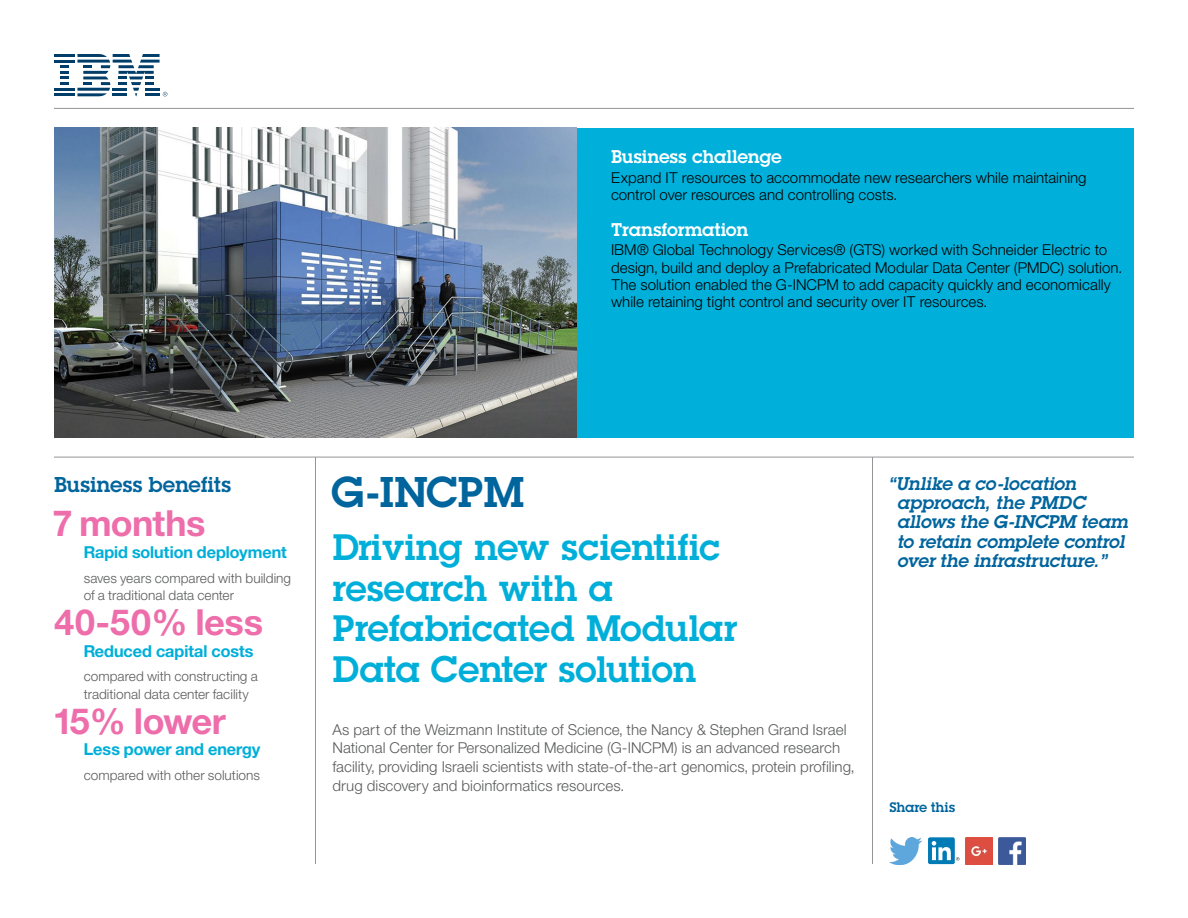
<style>
.page{position:relative;width:1188px;height:918px;background:#fff}
.page>*{position:absolute;margin:0;border:0;box-sizing:border-box;transform-origin:0 0}
.t1{font:42px "Lubalin Demifor IBM";color:#00649d}
.t2{font:36px/40.5px "Lubalin Demifor IBM";color:#00afd9}
.t3{font:36px "Helv Neue Boldfor IBM";color:#ed6eaa}
.t4{font:21px "Lubalin Demifor IBM";color:#00649d}
.t5{font:18px/19.5px "Lubalin Demi Italicfor IBM";color:#00649d}
.t6{font:18px "Lubalin Demifor IBM";color:#fff}
.t7{font:16.5px "Helv Neue Boldfor IBM";color:#00afd9}
.t8{font:15px/17.2px "Helv Neue Lightfor IBM";color:#000}
.t9{font:15px/18.8px "Helv Neue Lightfor IBM";color:#595a5b}
.t10{font:13.5px/17.2px "Helv Neue Lightfor IBM";color:#595a5b}
.t11{font:13.5px "Lubalin Demifor IBM";color:#00649d}
</style>
<div class="page">
<hr style="left:315px;top:457px;width:1px;height:407px;background:#949598">
<hr style="left:872px;top:457px;width:1px;height:407px;background:#949598">
<hr style="left:54px;top:108px;width:1080px;height:1px;background:#949598">
<hr style="left:54px;top:457px;width:1080px;height:1px;background:#949598">
<div style="left:577px;top:128px;width:557px;height:310px;background:#00b0da"></div>
<img style="left:54px;top:128px;width:523px;height:310px">
<img style="left:889px;top:838px;width:33px;height:26px">
<div style="left:928px;top:837px;width:27px;height:27px;background:#007bb6;border-radius:2px"></div>
<svg style="left:932px;top:841px;width:27px;height:20px"></svg>
<img style="left:966px;top:837px;width:27px;height:27px">
<img style="left:999px;top:837px;width:27px;height:27px">
<hr style="left:54px;top:54px;width:21px;height:3px;background:#003e69">
<hr style="left:54px;top:60px;width:21px;height:3px;background:#003e69">
<hr style="left:54px;top:88px;width:21px;height:3px;background:#003e69">
<svg style="left:60px;top:65px;width:9px;height:20px"></svg>
<hr style="left:54px;top:93px;width:21px;height:3px;background:#003e69">
<svg style="left:77px;top:54px;width:90px;height:42px"></svg>
<p class="t6" style="left:611px;top:145px;width:172px">Business challenge</p>
<p class="t8" style="left:611px;top:169px;width:477px">Expand IT resources to accommodate new researchers while maintaining control over resources and controlling costs.</p>
<p class="t6" style="left:611px;top:217px;width:139px">Transformation</p>
<p class="t8" style="left:611px;top:241px;width:512px">IBM® Global Technology Services® (GTS) worked with Schneider Electric to design, build and deploy a Prefabricated Modular Data Center (PMDC) solution.<br>The solution enabled the G-INCPM to add capacity quickly and economically while retaining tight control and security over IT resources.</p>
<h3 class="t4" style="left:54px;top:470px;width:179px">Business benefits</h3>
<h2 class="t3" style="left:54px;top:501px;width:153px">7 months</h2>
<p class="t7" style="left:84px;top:542px;width:205px">Rapid solution deployment</p>
<p class="t10" style="left:84px;top:569px;width:209px">saves years compared with building of a traditional data center</p>
<h2 class="t3" style="left:54px;top:600px;width:210px">40-50% less</h2>
<p class="t7" style="left:84px;top:640px;width:171px">Reduced capital costs</p>
<p class="t10" style="left:84px;top:668px;width:176px">compared with constructing a traditional data center facility</p>
<h2 class="t3" style="left:54px;top:698px;width:173px">15% lower</h2>
<p class="t7" style="left:84px;top:739px;width:178px">Less power and energy</p>
<p class="t10" style="left:84px;top:766px;width:178px">compared with other solutions</p>
<h1 class="t1" style="left:333px;top:464px;width:193px">G-INCPM</h1>
<h2 class="t2" style="left:333px;top:526px;width:406px">Driving new scientific research with a<br>Prefabricated Modular<br>Data Center solution</h2>
<p class="t9" style="left:333px;top:720px;width:523px">As part of the Weizmann Institute of Science, the Nancy &amp; Stephen Grand Israel National Center for Personalized Medicine (G-INCPM) is an advanced research facility, providing Israeli scientists with state-of-the-art genomics, protein profiling, drug discovery and bioinformatics resources.</p>
<p class="t5" style="left:898px;top:473px;width:232px;text-indent:-9px">“Unlike a co-location approach, the PMDC allows the G-INCPM team to retain complete control over the infrastructure.”</p>
<p class="t11" style="left:890px;top:798px;width:67px">Share this</p>
</div>
